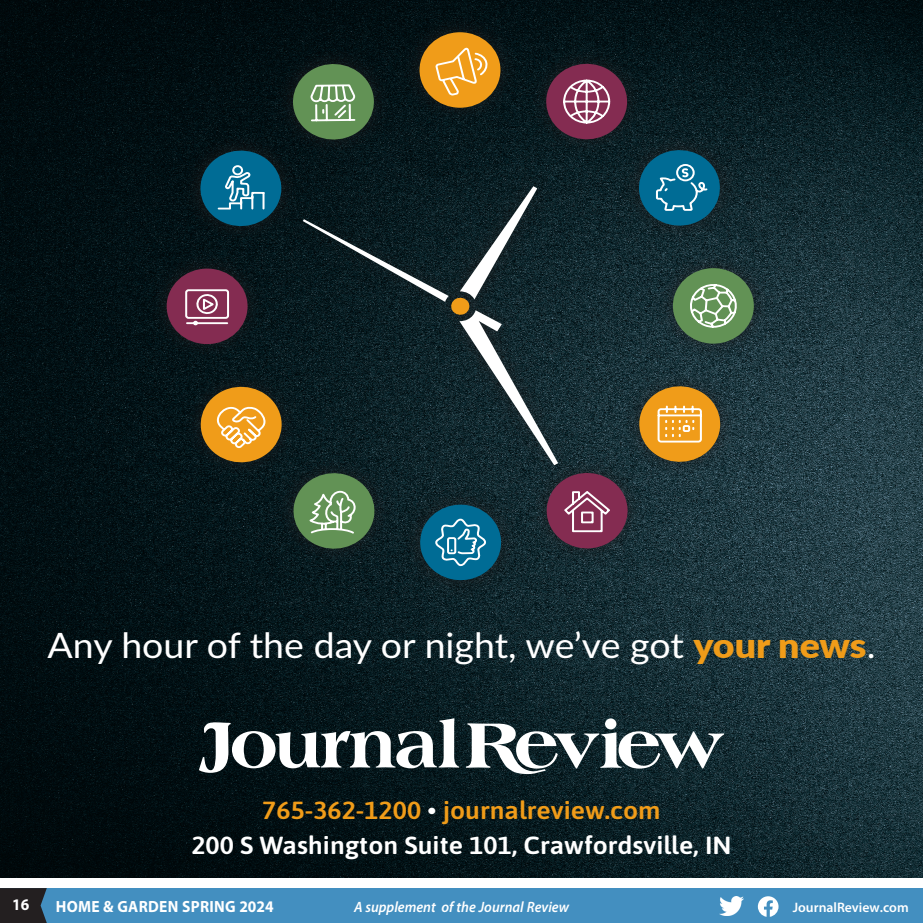
<style>
.page{position:relative;width:923px;height:923px;background:#fff}
.page>*{position:absolute;margin:0;border:0;box-sizing:border-box;transform-origin:0 0}
.t1{font:35px "Lato";color:#fff;scale:1.07 1}
.t2{font:600 24.75px/35px "Asap";color:#fff;text-align:center;scale:1.07 1}
.t3{font:700 16.25px "Myriad Pro";letter-spacing:.02em;color:#fff;scale:.95 1}
.t4{font:italic 600 15px "Myriad Pro";color:#fff;scale:.95 1}
.t5{font:600 13.75px "Myriad Pro";color:#fff}
.s1{font-weight:900;color:#f09c19}
.s2{color:#f09c19}
</style>
<div class="page">
<div style="left:0;top:888px;width:922px;height:34px;background:#438fc0"></div>
<svg style="left:0;top:888px;width:47px;height:34px;background:#25272b"></svg>
<svg style="left:757px;top:896px;width:21px;height:20px"></svg>
<img style="left:719px;top:896px;width:24px;height:19px">
<img style="left:0;top:0;width:922px;height:878px">
<div style="left:147px;top:14px;width:626px;height:584px;background:#231f20;opacity:.75"></div>
<div style="left:419px;top:32px;width:81px;height:76px;background:#f09c19;border-radius:50%"></div>
<div style="left:167px;top:268px;width:80px;height:76px;background:#842c51;border-radius:50%"></div>
<div style="left:420px;top:504px;width:81px;height:76px;background:#006c95;border-radius:50%"></div>
<div style="left:673px;top:268px;width:80px;height:75px;background:#629255;border-radius:50%"></div>
<svg style="left:184px;top:45px;width:554px;height:522px;background:#283736"></svg>
<svg style="left:466px;top:718px;width:258px;height:56px"></svg>
<svg style="left:199px;top:718px;width:260px;height:54px"></svg>
<p class="t1" style="left:47px;top:620px;width:775px">Any hour of the day or night, we’ve got <span class="s1">your news</span>.</p>
<p class="t2" style="left:191px;top:792px;width:506px"><span class="s2">765-362-1200</span> • <span class="s2">journalreview.com<br></span>200 S Washington Suite 101, Crawfordsville, IN</p>
<p class="t3" style="left:12px;top:894px;width:20px">16</p>
<p class="t3" style="left:56px;top:895px;width:231px">HOME &amp; GARDEN SPRING 2024</p>
<p class="t4" style="left:354px;top:897px;width:228px">A supplement of the Journal Review</p>
<p class="t5" style="left:792px;top:898px;width:117px">JournalReview.com</p>
</div>
